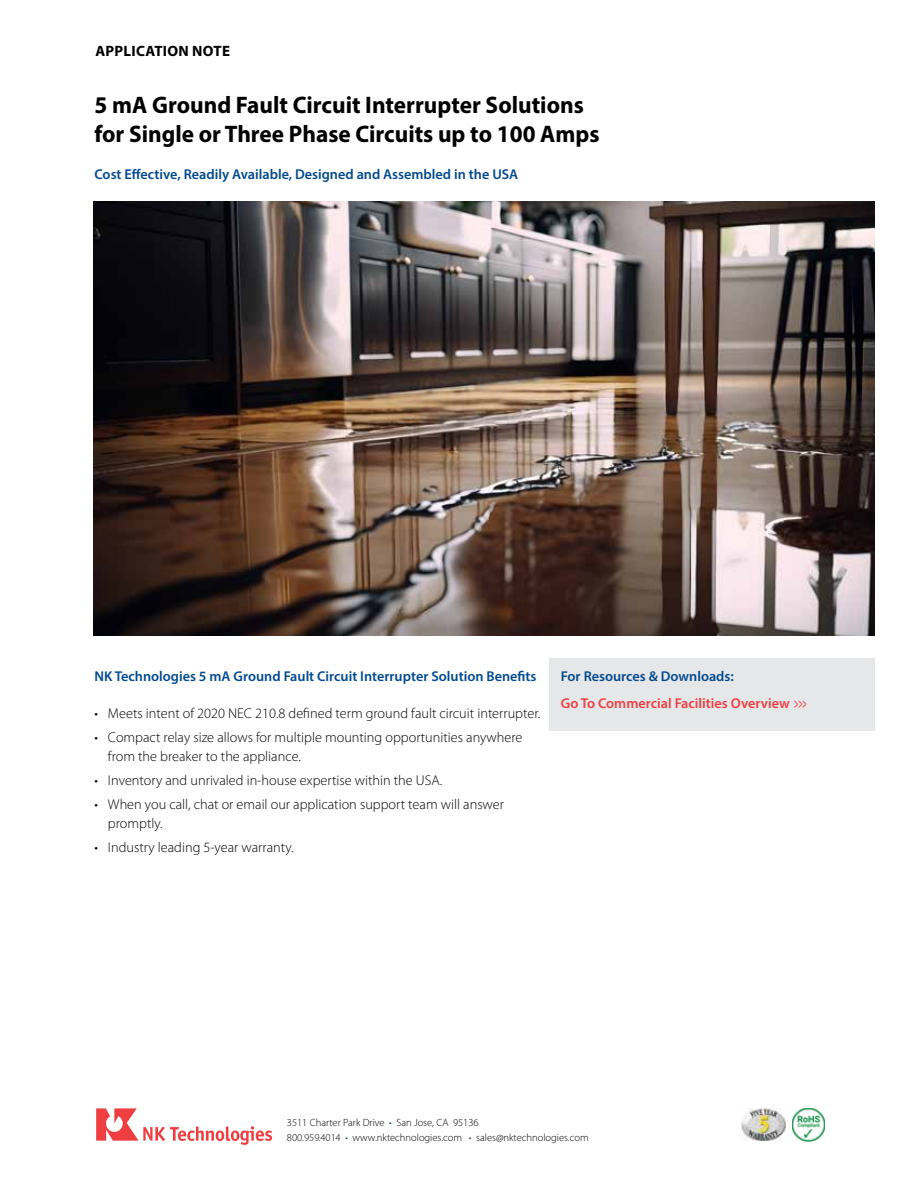
<style>
.page{position:relative;width:918px;height:1188px;background:#fff}
.page>*{position:absolute;margin:0;border:0;box-sizing:border-box;transform-origin:0 0}
.t1{font:700 24px/28.8px "Myriad Pro";color:#000}
.t2{font:700 15px "Myriad Pro";letter-spacing:.02em;color:#000}
.t3{font:300 14.25px/19.5px "Myriad Pro";color:#000}
.t4{font:600 14.25px "Myriad Pro";color:#004990}
.t5{font:600 14.25px "Myriad Pro";color:#ef3e42}
.t6{font:300 10.5px/15px "Myriad Pro";color:#000}
.s1{color:#004990}
</style>
<div class="page">
<svg style="left:96px;top:1108px;width:176px;height:37px"></svg>
<img style="left:741px;top:1108px;width:45px;height:33px">
<img style="left:792px;top:1108px;width:33px;height:33px">
<img style="left:94px;top:202px;width:780px;height:434px">
<div style="left:549px;top:658px;width:325px;height:73px;background:#e6e7e8"></div>
<p class="t2" style="left:95px;top:41px;width:136px">APPLICATION NOTE</p>
<h1 class="t1" style="left:94px;top:90px;width:506px">5 mA Ground Fault Circuit Interrupter Solutions for Single or Three Phase Circuits up to 100 Amps</h1>
<p class="t4" style="left:94px;top:165px;width:425px">Cost Effective, Readily Available, Designed and Assembled in the USA</p>
<p class="t4" style="left:94px;top:668px;width:444px">NK Technologies 5 mA Ground Fault Circuit Interrupter Solution Benefits</p>
<p class="t3" style="left:94px;top:703px;width:447px">• Meets intent of 2020 NEC 210.8 defined term ground fault circuit interrupter.</p>
<p class="t3" style="left:108px;top:727px;width:416px;text-indent:-13px">• Compact relay size allows for multiple mounting opportunities anywhere from the breaker to the appliance.</p>
<p class="t3" style="left:94px;top:771px;width:349px">• Inventory and unrivaled in-house expertise within the USA.</p>
<p class="t3" style="left:108px;top:794px;width:397px;text-indent:-13px">• When you call, chat or email our application support team will answer promptly.</p>
<p class="t3" style="left:94px;top:838px;width:201px">• Industry leading 5-year warranty.</p>
<p class="t4" style="left:561px;top:668px;width:175px">For Resources &amp; Downloads:</p>
<p class="t5" style="left:561px;top:694px;width:248px">Go To Commercial Facilities Overview &gt;&gt;&gt;</p>
<p class="t6" style="left:287px;top:1115px;width:303px">3511 Charter Park Drive <span class="s1">•</span> San Jose, CA 95136<br>800.959.4014 <span class="s1">•</span> www.nktechnologies.com <span class="s1">•</span> sales@nktechnologies.com</p>
</div>
